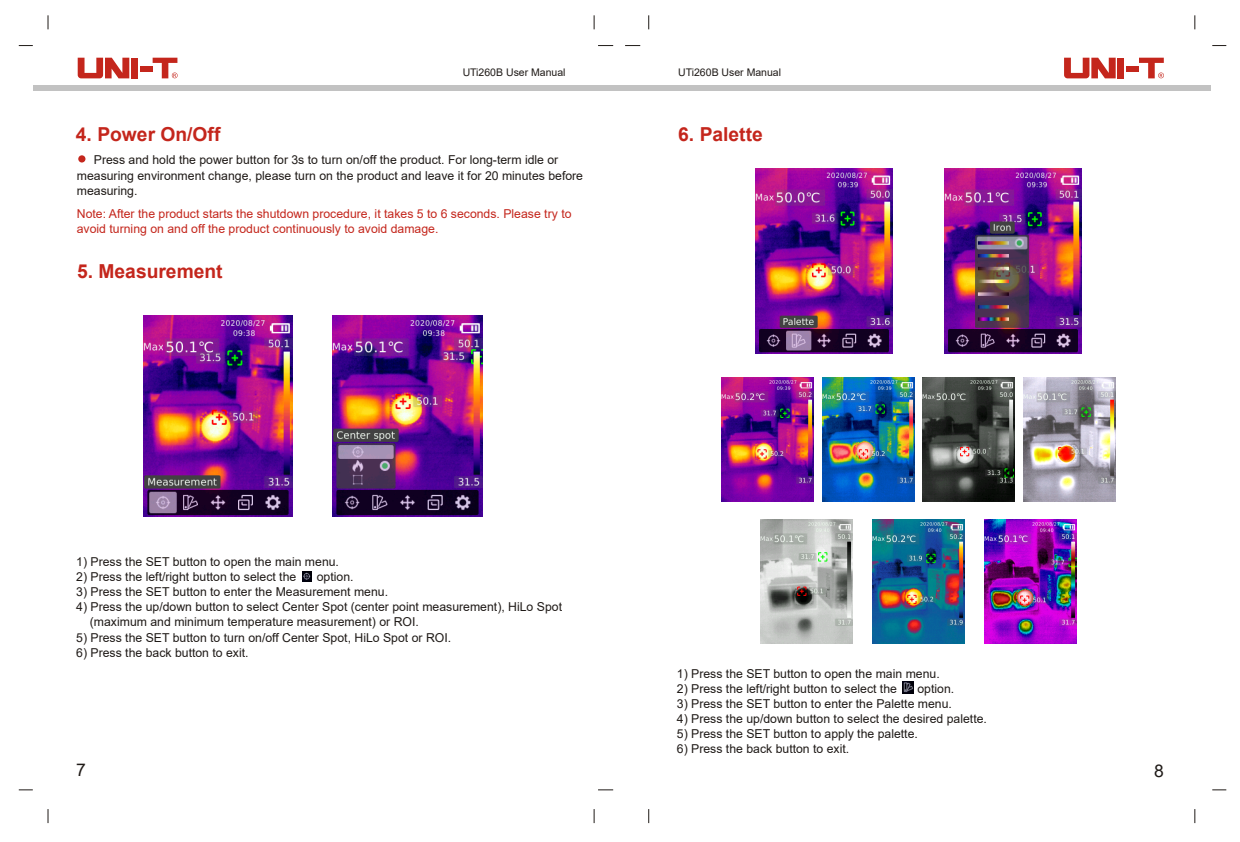
<style>
.page{position:relative;width:1240px;height:842px;background:#fff}
.page>*{position:absolute;margin:0;border:0;box-sizing:border-box;transform-origin:0 0}
.t1{font:700 19.25px "Arial";color:#c4261c}
.t2{font:17.5px "Arial";color:#1f1a17}
.t3{font:12.25px/15px "Arial";color:#1f1a17}
.t4{font:12.25px/15px "Arial";color:#c4261c}
.t5{font:10.5px "Arial";color:#1f1a17}
</style>
<div class="page">
<svg style="left:47px;top:15px;width:1px;height:14px"></svg>
<svg style="left:593px;top:15px;width:1px;height:14px"></svg>
<svg style="left:648px;top:15px;width:1px;height:14px"></svg>
<svg style="left:19px;top:45px;width:14px;height:1px"></svg>
<svg style="left:1212px;top:45px;width:13px;height:1px"></svg>
<svg style="left:598px;top:45px;width:15px;height:1px"></svg>
<div style="left:33px;top:85px;width:1176px;height:6px;background:#c2c2c2"></div>
<svg style="left:153px;top:58px;width:24px;height:20px"></svg>
<div style="left:131px;top:58px;width:7px;height:20px;background:#c4261c"></div>
<div style="left:140px;top:66px;width:13px;height:6px;background:#c4261c"></div>
<svg style="left:78px;top:58px;width:51px;height:20px"></svg>
<svg style="left:1138px;top:58px;width:25px;height:20px"></svg>
<div style="left:1117px;top:58px;width:6px;height:20px;background:#c4261c"></div>
<div style="left:1125px;top:66px;width:13px;height:6px;background:#c4261c"></div>
<svg style="left:1064px;top:58px;width:51px;height:20px"></svg>
<svg style="left:625px;top:45px;width:15px;height:1px"></svg>
<svg style="left:47px;top:809px;width:1px;height:14px"></svg>
<svg style="left:593px;top:809px;width:1px;height:14px"></svg>
<svg style="left:648px;top:809px;width:1px;height:14px"></svg>
<svg style="left:19px;top:789px;width:14px;height:1px"></svg>
<svg style="left:1212px;top:789px;width:13px;height:1px"></svg>
<svg style="left:598px;top:789px;width:15px;height:1px"></svg>
<svg style="left:902px;top:681px;width:11px;height:12px"></svg>
<svg style="left:302px;top:572px;width:10px;height:10px"></svg>
<div style="left:78px;top:155px;width:7px;height:7px;background:#c4261c;border-radius:50%"></div>
<img style="left:143px;top:315px;width:150px;height:202px">
<img style="left:333px;top:315px;width:149px;height:202px">
<img style="left:755px;top:169px;width:137px;height:184px">
<img style="left:944px;top:169px;width:137px;height:184px">
<img style="left:721px;top:377px;width:92px;height:124px">
<img style="left:822px;top:377px;width:92px;height:124px">
<img style="left:922px;top:377px;width:92px;height:124px">
<img style="left:1023px;top:377px;width:91px;height:124px">
<img style="left:760px;top:519px;width:92px;height:124px">
<img style="left:872px;top:519px;width:92px;height:124px">
<img style="left:984px;top:519px;width:91px;height:124px">
<h1 class="t1" style="left:76px;top:127px;width:146px">4. Power On/Off</h1>
<p class="t5" style="left:462px;top:69px;width:104px">UTi260B User Manual</p>
<p class="t5" style="left:678px;top:69px;width:104px">UTi260B User Manual</p>
<h1 class="t1" style="left:678px;top:127px;width:86px">6. Palette</h1>
<p class="t3" style="left:77px;top:154px;width:507px;text-indent:17px">Press and hold the power button for 3s to turn on/off the product. For long-term idle or measuring environment change, please turn on the product and leave it for 20 minutes before measuring.</p>
<p class="t4" style="left:77px;top:208px;width:496px">Note: After the product starts the shutdown procedure, it takes 5 to 6 seconds. Please try to avoid turning on and off the product continuously to avoid damage.</p>
<h1 class="t1" style="left:77px;top:264px;width:147px">5. Measurement</h1>
<p class="t3" style="left:76px;top:555px;width:264px">1) Press the SET button to open the main menu.</p>
<p class="t3" style="left:76px;top:570px;width:221px">2) Press the left/right button to select the</p>
<p class="t3" style="left:317px;top:570px;width:38px">option.</p>
<p class="t3" style="left:76px;top:585px;width:313px">3) Press the SET button to enter the Measurement menu.</p>
<p class="t3" style="left:90px;top:601px;width:473px;text-indent:-14px">4) Press the up/down button to select Center Spot (center point measurement), HiLo Spot (maximum and minimum temperature measurement) or ROI.</p>
<p class="t3" style="left:76px;top:631px;width:376px">5) Press the SET button to turn on/off Center Spot, HiLo Spot or ROI.</p>
<p class="t3" style="left:76px;top:646px;width:174px">6) Press the back button to exit.</p>
<p class="t3" style="left:676px;top:667px;width:264px">1) Press the SET button to open the main menu.</p>
<p class="t3" style="left:676px;top:682px;width:221px">2) Press the left/right button to select the</p>
<p class="t3" style="left:917px;top:682px;width:38px">option.</p>
<p class="t3" style="left:676px;top:697px;width:276px">3) Press the SET button to enter the Palette menu.</p>
<p class="t3" style="left:676px;top:712px;width:311px">4) Press the up/down button to select the desired palette.</p>
<p class="t3" style="left:676px;top:727px;width:242px">5) Press the SET button to apply the palette.</p>
<p class="t3" style="left:676px;top:743px;width:174px">6) Press the back button to exit.</p>
<h2 class="t2" style="left:76px;top:763px;width:11px">7</h2>
<h2 class="t2" style="left:1153px;top:764px;width:11px">8</h2>
</div>
